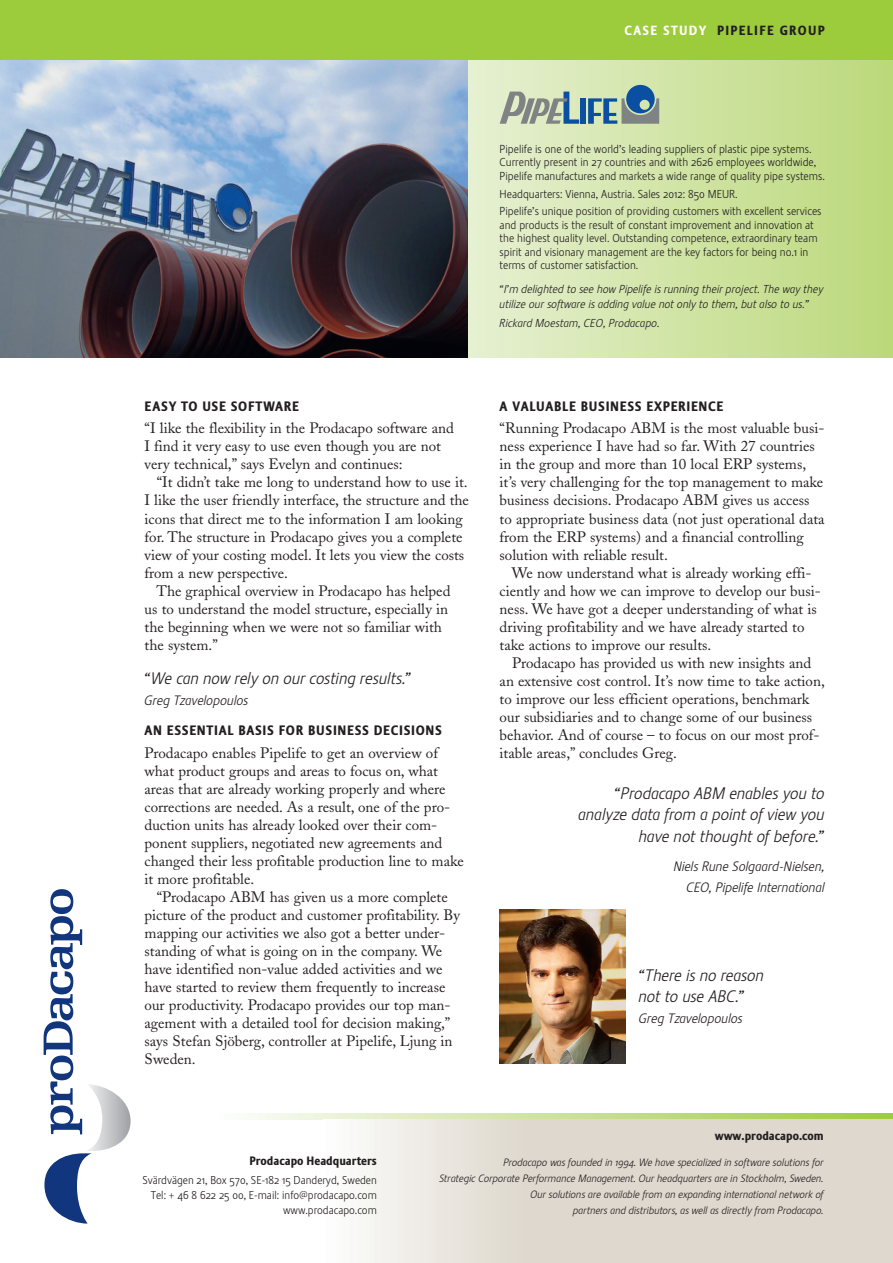
<style>
.page{position:relative;width:893px;height:1263px;background:#fff}
.page>*{position:absolute;margin:0;border:0;box-sizing:border-box;transform-origin:0 0}
.t1{font:italic 300 16.5px/21px "Stalemate";letter-spacing:-.005em;color:#231f20;text-align:right}
.t2{font:15px/18px "Adobe Caslon";color:#231f20}
.t3{font:italic 300 13.5px/21px "Stalemate";letter-spacing:-.005em;color:#231f20;text-align:right}
.t4{font:800 13.5px "Stalemate";letter-spacing:.05em;color:#231f20}
.t5{font:800 13.2px "Stalemate";letter-spacing:.1em;color:#231f20}
.t6{font:800 12px "Stalemate";color:#231f20}
.t7{font:800 12px "Stalemate LF";color:#231f20}
.t8{font:300 11.4px/13.5px "Stalemate";color:#231f20}
.t9{font:italic 300 11.4px/15px "Stalemate";color:#231f20}
.t10{font:300 11.25px/15px "Stalemate";color:#231f20;text-align:right}
.t11{font:italic 300 10.5px/16px "Stalemate";letter-spacing:-.005em;color:#231f20;text-align:right}
.s1{color:#fff}
</style>
<div class="page">
<svg style="left:247px;top:1113px;width:646px;height:7px;background:#cee1a1"></svg>
<div style="left:423px;top:1120px;width:470px;height:143px;background:#ded8ce"></div>
<div style="left:323px;top:1120px;width:201px;height:143px;background:linear-gradient(to right,#fdfefe,#ded8cd)"></div>
<div style="left:446px;top:60px;width:447px;height:297px;background:linear-gradient(to right,#e9f1d7,#bbd87a)"></div>
<img style="left:0;top:60px;width:467px;height:297px">
<div style="left:0;top:0;width:893px;height:60px;background:#9ccb3b"></div>
<svg style="left:44px;top:889px;width:87px;height:334px"></svg>
<div style="left:581px;top:98px;width:5px;height:26px;background:#0a4fa2"></div>
<svg style="left:588px;top:85px;width:71px;height:39px;background:#7e9fa4"></svg>
<svg style="left:500px;top:92px;width:79px;height:32px;background:#a7b4a7"></svg>
<img style="left:500px;top:909px;width:125px;height:155px">
<p class="t5" style="left:625px;top:23px;width:202px"><span class="s1">CASE STUDY</span> PIPELIFE GROUP</p>
<p class="t4" style="left:145px;top:399px;width:156px">EASY TO USE SOFTWARE</p>
<p class="t2" style="left:145px;top:420px;width:311px">“I like the flexibility in the Prodacapo software and<br>I find it very easy to use even though you are not very technical,” says Evelyn and continues:</p>
<p class="t2" style="left:145px;top:474px;width:326px;text-indent:12px">“It didn’t take me long to understand how to use it.<br>I like the user friendly interface, the structure and the icons that direct me to the information I am looking for. The structure in Prodacapo gives you a complete view of your costing model. It lets you view the costs from a new perspective.</p>
<p class="t2" style="left:145px;top:582px;width:307px;text-indent:12px">The graphical overview in Prodacapo has helped us to understand the model structure, especially in the beginning when we were not so familiar with the system.”</p>
<p class="t1" style="left:145px;top:667px;width:269px">“We can now rely on our costing results.”</p>
<p class="t3" style="left:145px;top:689px;width:105px">Greg Tzavelopoulos</p>
<p class="t4" style="left:145px;top:723px;width:299px">AN ESSENTIAL BASIS FOR BUSINESS DECISIONS</p>
<p class="t2" style="left:145px;top:744px;width:321px">Prodacapo enables Pipelife to get an overview of what product groups and areas to focus on, what areas that are already working properly and where corrections are needed. As a result, one of the pro&shy;duction units has already looked over their com&shy;ponent suppliers, negotiated new agreements and changed their less profitable production line to make it more profitable.</p>
<p class="t2" style="left:145px;top:888px;width:317px;text-indent:12px">“Prodacapo ABM has given us a more complete picture of the product and customer profitability. By mapping our activities we also got a better under&shy;standing of what is going on in the company. We have identified non-value added activities and we have started to review them frequently to increase our productivity. Prodacapo provides our top man&shy;agement with a detailed tool for decision making,” says Stefan Sjöberg, controller at Pipelife, Ljung in Sweden.</p>
<p class="t8" style="left:500px;top:142px;width:327px">Pipelife is one of the world’s leading suppliers of plastic pipe systems.<br>Currently present in 27 countries and with 2626 employees worldwide,<br>Pipelife manufactures and markets a wide range of quality pipe systems.</p>
<p class="t8" style="left:500px;top:185px;width:323px;line-height:17.7px">Headquarters: Vienna, Austria. Sales 2012: 850 MEUR.<br>Pipelife’s unique position of providing customers with excellent services</p>
<p class="t8" style="left:500px;top:218px;width:319px">and products is the result of constant improvement and innovation at the highest quality level. Outstanding competence, extraordinary team spirit and visionary management are the key factors for being no.1 in terms of customer satisfaction.</p>
<p class="t9" style="left:500px;top:281px;width:326px">“I’m delighted to see how Pipelife is running their project. The way they utilize our software is adding value not only to them, but also to us.”</p>
<p class="t9" style="left:500px;top:316px;width:162px">Rickard Moestam, CEO, Prodacapo.</p>
<p class="t4" style="left:500px;top:399px;width:225px">A VALUABLE BUSINESS EXPERIENCE</p>
<p class="t2" style="left:500px;top:420px;width:326px">“Running Prodacapo ABM is the most valuable busi&shy;ness experience I have had so far. With 27 countries in the group and more than 10 local ERP systems, it’s very challenging for the top management to make business decisions. Prodacapo ABM gives us access to appropriate business data (not just operational data from the ERP systems) and a financial controlling solution with reliable result.</p>
<p class="t2" style="left:500px;top:564px;width:323px;text-indent:12px">We now understand what is already working effi&shy;ciently and how we can improve to develop our busi&shy;ness. We have got a deeper understanding of what is driving profitability and we have already started to take actions to improve our results.</p>
<p class="t2" style="left:500px;top:654px;width:327px;text-indent:13px">Prodacapo has provided us with new insights and an extensive cost control. It’s now time to take action, to improve our less efficient operations, benchmark our subsidiaries and to change some of our business behavior. And of course – to focus on our most prof&shy;itable areas,” concludes Greg.</p>
<p class="t1" style="left:578px;top:783px;width:248px">“Prodacapo ABM enables you to analyze data from a point of view you have not thought of before.”</p>
<p class="t3" style="left:674px;top:856px;width:153px">Niels Rune Solgaard-Nielsen,<br>CEO, Pipelife International</p>
<p class="t1" style="left:639px;top:964px;width:127px;text-align:left">“There is no reason not to use ABC.”</p>
<p class="t3" style="left:639px;top:1007px;width:105px">Greg Tzavelopoulos</p>
<p class="t7" style="left:715px;top:1128px;width:111px">www.prodacapo.com</p>
<p class="t6" style="left:249px;top:1154px;width:129px">Prodacapo Headquarters</p>
<p class="t10" style="left:142px;top:1173px;width:236px">Svärdvägen 21, Box 570, SE-182 15 Danderyd, Sweden<br>Tel: + 46 8 622 25 00, E-mail: info@prodacapo.com www.prodacapo.com</p>
<p class="t11" style="left:439px;top:1154px;width:386px">Prodacapo was founded in 1994. We have specialized in software solutions for<br>Strategic Corporate Performance Management. Our headquarters are in Stockholm, Sweden.<br>Our solutions are available from an expanding international network of<br>partners and distributors, as well as directly from Prodacapo.</p>
</div>
